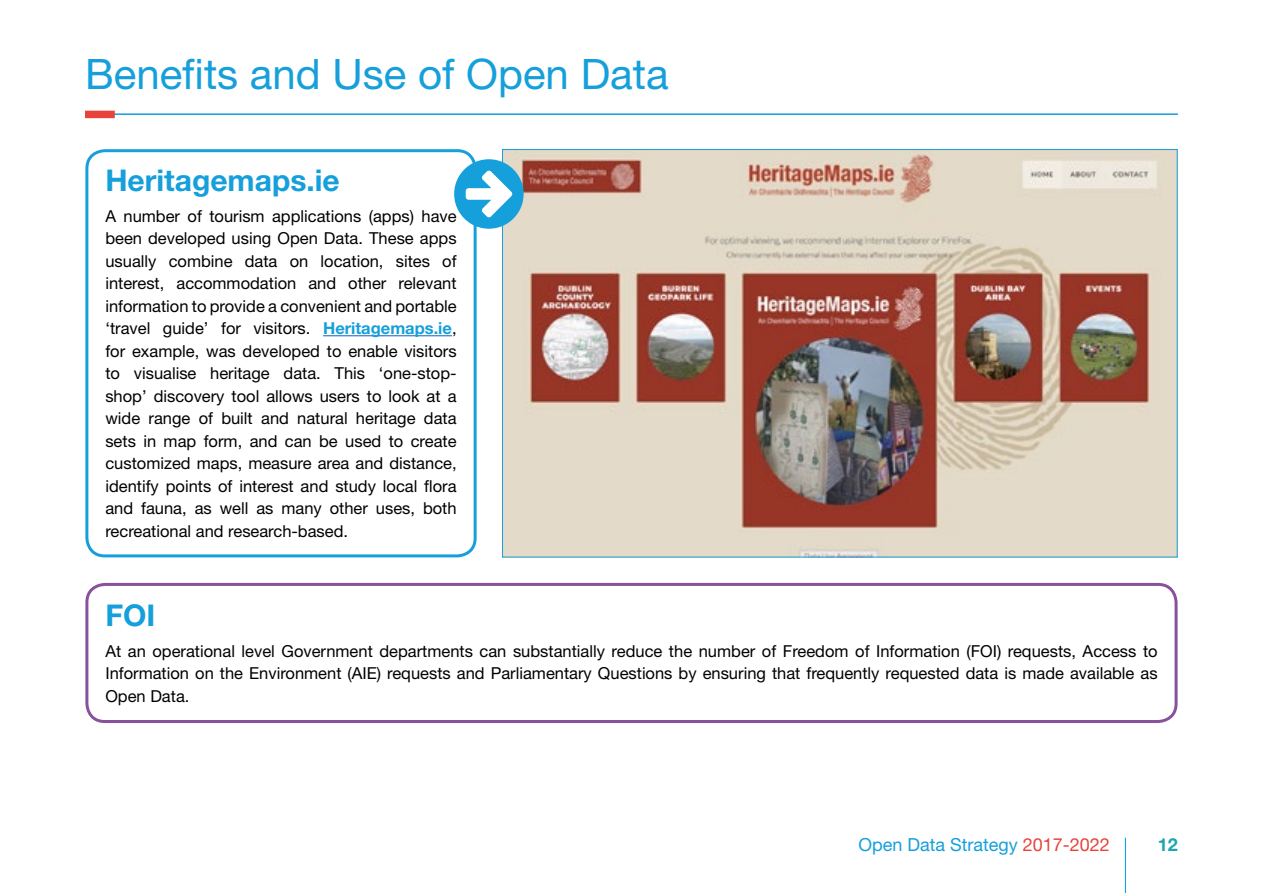
<style>
.page{position:relative;width:1263px;height:893px;background:#fff}
.page>*{position:absolute;margin:0;border:0;box-sizing:border-box;transform-origin:0 0}
.t1{font:42px "Helvetica Neue LT Std";color:#159fdb}
.t2{font:700 30px "Helvetica Neue LT Std";color:#159fdb}
.t3{font:18px "Helvetica Neue LT Std";color:#159fdb}
.t4{font:700 18px "Helvetica Neue LT Std";color:#20a6ad}
.t5{font:16.5px/22.5px "Helvetica Neue LT Std";color:#000;text-align:justify}
.s1{font-weight:700;color:#159fdb}
.s2{color:#e8423b}
</style>
<div class="page">
<hr style="left:1125px;top:838px;width:1px;height:55px;background:#159fdb">
<hr style="left:85px;top:113px;width:1093px;height:2px;background:#159fdb">
<div style="left:85px;top:111px;width:30px;height:7px;background:#e8423b"></div>
<hr style="left:323px;top:335px;width:129px;height:1px;background:#0563c1">
<div style="left:85px;top:149px;width:392px;height:408px;border:3px solid #159fdb;border-radius:18px"></div>
<div style="left:85px;top:583px;width:1092px;height:140px;border:3px solid #87519b;border-radius:18px"></div>
<img style="left:504px;top:151px;width:671px;height:404px">
<svg style="left:454px;top:159px;width:70px;height:70px"></svg>
<h1 class="t1" style="left:85px;top:49px;width:585px">Benefits and Use of Open Data</h1>
<h2 class="t2" style="left:105px;top:161px;width:236px">Heritagemaps.ie</h2>
<p class="t5" style="left:105px;top:204px;width:353px">A number of tourism applications (apps) have been developed using Open Data. These apps usually combine data on location, sites of interest, accommodation and other relevant information to provide a convenient and portable ‘travel guide’ for visitors. <span class="s1">Heritagemaps.ie</span>, for example, was developed to enable visitors to visualise heritage data. This ‘one-stop&shy;shop’ discovery tool allows users to look at a wide range of built and natural heritage data sets in map form, and can be used to create customized maps, measure area and distance, identify points of interest and study local flora and fauna, as well as many other uses, both recreational and research-based.</p>
<h2 class="t2" style="left:105px;top:597px;width:51px">FOI</h2>
<p class="t5" style="left:105px;top:639px;width:1054px">At an operational level Government departments can substantially reduce the number of Freedom of Information (FOI) requests, Access to Information on the Environment (AIE) requests and Parliamentary Questions by ensuring that frequently requested data is made available as Open Data.</p>
<p class="t3" style="left:858px;top:833px;width:253px">Open Data Strategy <span class="s2">2017-2022</span></p>
<p class="t4" style="left:1158px;top:833px;width:22px">12</p>
</div>
